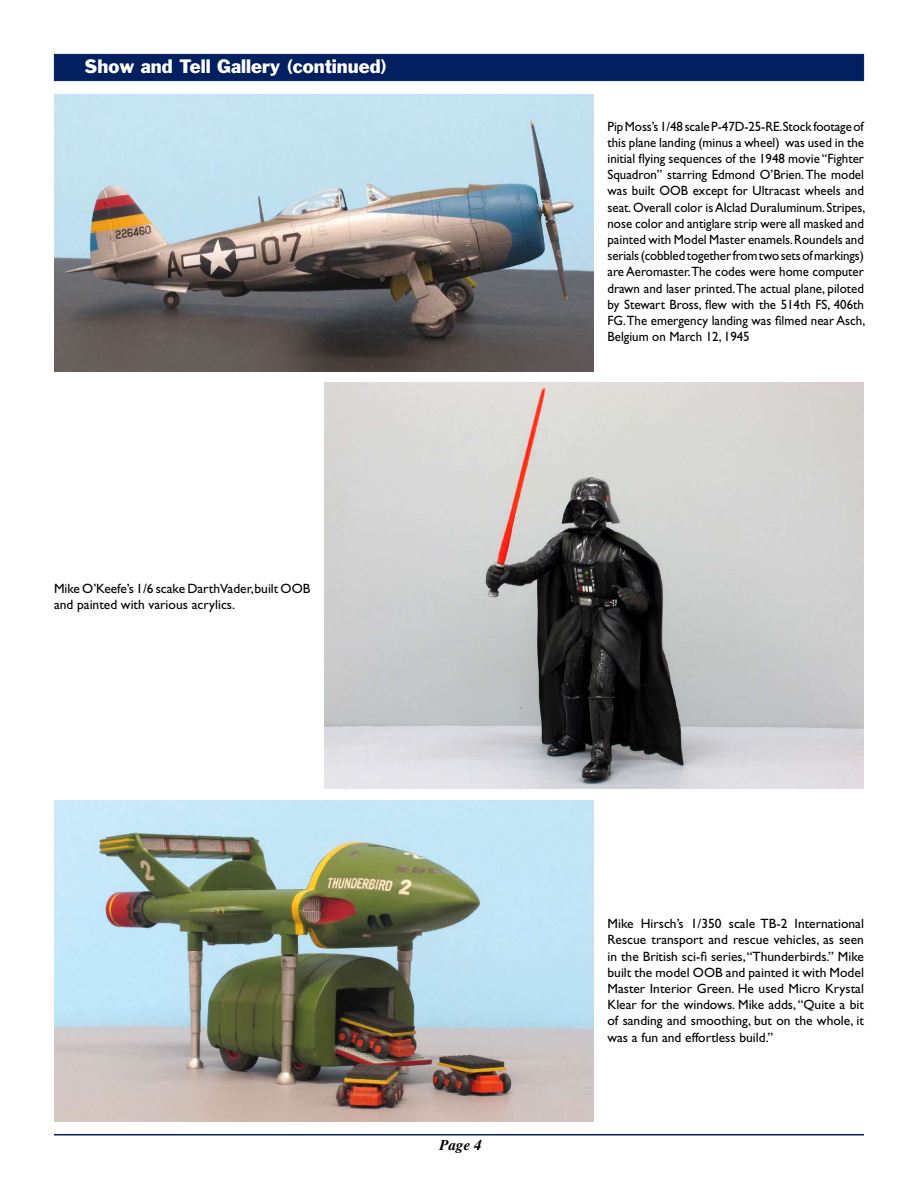
<style>
.page{position:relative;width:918px;height:1188px;background:#fff}
.page>*{position:absolute;margin:0;border:0;box-sizing:border-box;transform-origin:0 0}
.t1{font:18px "Franklin Gothic";color:#fff}
.t2{font:italic 700 15px "Times";color:#000}
.t3{font:13.5px/16.2px "Gill Sans";color:#000;text-align:justify;scale:.96 1}
.t4{font:13.5px/16.2px "Gill Sans";color:#000}
</style>
<div class="page">
<hr style="left:54px;top:1134px;width:810px;height:2px;background:#02205f">
<div style="left:54px;top:54px;width:810px;height:27px;background:#02205f;border:1px solid #02205f"></div>
<img style="left:324px;top:382px;width:540px;height:406px">
<img style="left:54px;top:800px;width:540px;height:322px">
<img style="left:54px;top:94px;width:540px;height:277px">
<h1 class="t1" style="left:85px;top:55px;width:304px">Show and Tell Gallery (continued)</h1>
<p class="t4" style="left:54px;top:580px;width:258px">Mike O’Keefe’s 1/6 scake Darth Vader, built OOB and painted with various acrylics.</p>
<p class="t2" style="left:440px;top:1136px;width:44px">Page 4</p>
<p class="t3" style="left:608px;top:118px;width:270px">Pip Moss’s 1/48 scale P-47D-25-RE.Stock footage of this plane landing (minus a wheel) was used in the initial flying sequences of the 1948 movie “Fighter Squadron” starring Edmond O’Brien. The model was built OOB except for Ultracast wheels and seat. Overall color is Alclad Duraluminum. Stripes, nose color and antiglare strip were all masked and painted with Model Master enamels. Roundels and serials (cobbled together from two sets of markings) are Aeromaster.The codes were home computer drawn and laser printed.The actual plane, piloted by Stewart Bross, flew with the 514th FS, 406th FG.The emergency landing was filmed near Asch, Belgium on March 12, 1945</p>
<p class="t4" style="left:608px;top:916px;width:258px;text-align:justify">Mike Hirsch’s 1/350 scale TB-2 International Rescue transport and rescue vehicles, as seen in the British sci-fi series, “Thunderbirds.” Mike built the model OOB and painted it with Model Master Interior Green. He used Micro Krystal Klear for the windows. Mike adds, “Quite a bit of sanding and smoothing, but on the whole, it was a fun and effortless build.”</p>
</div>
